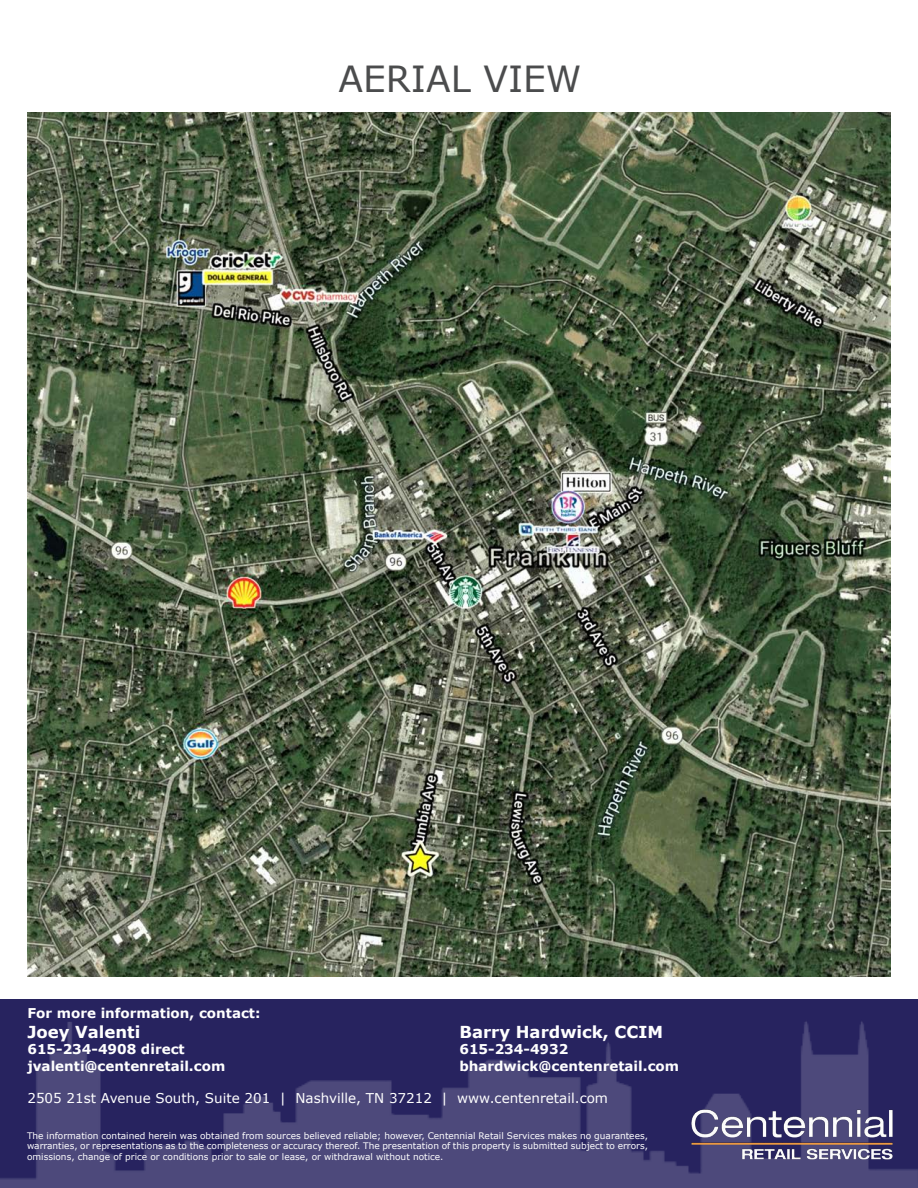
<style>
.page{position:relative;width:918px;height:1188px;background:#fff}
.page>*{position:absolute;margin:0;border:0;box-sizing:border-box;transform-origin:0 0}
.t1{font:36px "Verdana";color:#4b4c4d}
.t2{font:700 16.5px "Verdana";color:#fff}
.t3{font:700 13.5px "Verdana";color:#fff}
.t4{font:13.5px "Verdana";color:#fff}
.t5{font:9px/10.8px "Verdana";color:#fff;text-align:justify}
</style>
<div class="page">
<img style="left:0;top:976px;width:918px;height:212px">
<img style="left:683px;top:1104px;width:218px;height:62px">
<img style="left:27px;top:112px;width:864px;height:864px">
<p class="t1" style="left:338px;top:54px;width:245px">AERIAL VIEW</p>
<p class="t3" style="left:27px;top:1004px;width:235px">For more information, contact:</p>
<p class="t2" style="left:27px;top:1020px;width:114px">Joey Valenti</p>
<p class="t2" style="left:459px;top:1020px;width:205px">Barry Hardwick, CCIM</p>
<p class="t3" style="left:27px;top:1040px;width:159px">615-234-4908 direct</p>
<p class="t3" style="left:459px;top:1040px;width:110px">615-234-4932</p>
<p class="t3" style="left:27px;top:1056px;width:199px">jvalenti@centenretail.com</p>
<p class="t3" style="left:459px;top:1056px;width:221px">bhardwick@centenretail.com</p>
<p class="t4" style="left:27px;top:1089px;width:582px">2505 21st Avenue South, Suite 201 | Nashville, TN 37212 | www.centenretail.com</p>
<p class="t5" style="left:27px;top:1130px;width:623px">The information contained herein was obtained from sources believed reliable; however, Centennial Retail Services makes no guarantees, warranties, or representations as to the completeness or accuracy thereof. The presentation of this property is submitted subject to errors, omissions, change of price or conditions prior to sale or lease, or withdrawal without notice.</p>
</div>
